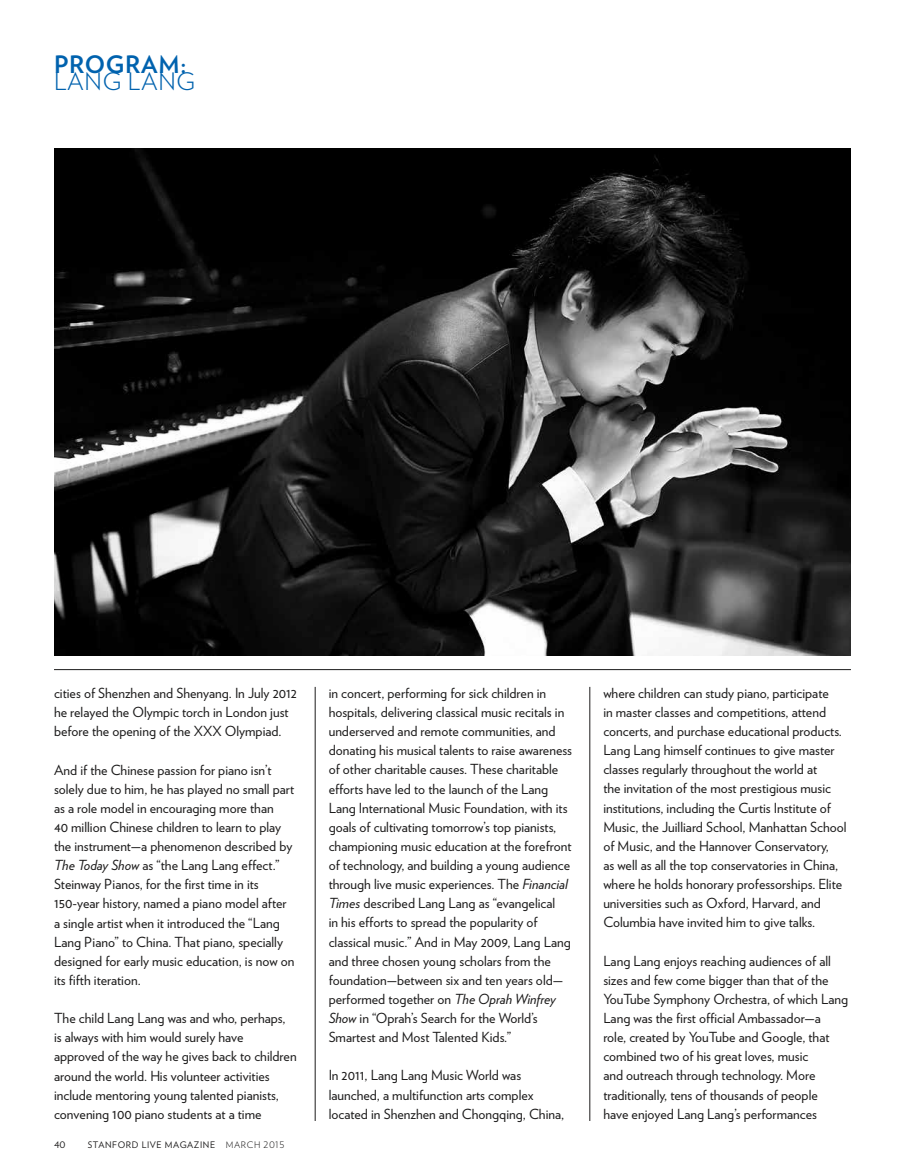
<style>
.page{position:relative;width:905px;height:1175px;background:#fff}
.page>*{position:absolute;margin:0;border:0;box-sizing:border-box;transform-origin:0 0}
.t1{font:700 24px "Verlag";letter-spacing:.03em;color:#0062ae}
.t2{font:300 24px "Verlag";letter-spacing:.03em;color:#0062ae}
.t3{font:13.8px/19px "Verlag";color:#1c1b1b}
.t4{font:9px "Verlag";letter-spacing:.065em;color:#1c1b1b}
.s1{font-style:italic}
.s2{font-weight:300}
</style>
<div class="page">
<hr style="left:589px;top:687px;width:1px;height:433px;background:#1c1b1b">
<hr style="left:315px;top:687px;width:1px;height:433px;background:#1c1b1b">
<img style="left:54px;top:148px;width:796px;height:507px">
<hr style="left:54px;top:669px;width:796px;height:1px;background:#1c1b1b">
<h1 class="t1" style="left:54px;top:46px;width:134px">PROGRAM:</h1>
<h1 class="t2" style="left:54px;top:63px;width:143px">LANG LANG</h1>
<p class="t3" style="left:54px;top:683px;width:244px">cities of Shenzhen and Shenyang. In July 2012 he relayed the Olympic torch in London just before the opening of the XXX Olympiad.</p>
<p class="t3" style="left:54px;top:759px;width:242px">And if the Chinese passion for piano isn’t solely due to him, he has played no small part as a role model in encouraging more than<br>40 million Chinese children to learn to play the instrument—a phenomenon described by <span class="s1">The Today Show</span> as “the Lang Lang effect.” Steinway Pianos, for the first time in its 150-year history, named a piano model after a single artist when it introduced the “Lang Lang Piano” to China. That piano, specially designed for early music education, is now on its fifth iteration.</p>
<p class="t3" style="left:54px;top:1008px;width:244px">The child Lang Lang was and who, perhaps,<br>is always with him would surely have approved of the way he gives back to children around the world. His volunteer activities include mentoring young talented pianists, convening 100 piano students at a time</p>
<p class="t4" style="left:54px;top:1138px;width:13px">40</p>
<p class="t4" style="left:88px;top:1138px;width:198px">STANFORD LIVE MAGAZINE <span class="s2">MARCH 2015</span></p>
<p class="t3" style="left:329px;top:682px;width:245px">in concert, performing for sick children in hospitals, delivering classical music recitals in underserved and remote communities, and donating his musical talents to raise awareness of other charitable causes. These charitable efforts have led to the launch of the Lang Lang International Music Foundation, with its goals of cultivating tomorrow’s top pianists, championing music education at the forefront of technology, and building a young audience through live music experiences. The <span class="s1">Financial Times</span> described Lang Lang as “evangelical<br>in his efforts to spread the popularity of classical music.” And in May 2009, Lang Lang and three chosen young scholars from the foundation—between six and ten years old— performed together on <span class="s1">The Oprah Winfrey Show</span> in “Oprah’s Search for the World’s Smartest and Most Talented Kids.”</p>
<p class="t3" style="left:329px;top:1065px;width:237px">In 2011, Lang Lang Music World was launched, a multifunction arts complex located in Shenzhen and Chongqing, China,</p>
<p class="t3" style="left:603px;top:682px;width:245px">where children can study piano, participate<br>in master classes and competitions, attend concerts, and purchase educational products.<br>Lang Lang himself continues to give master classes regularly throughout the world at<br>the invitation of the most prestigious music institutions, including the Curtis Institute of Music, the Juilliard School, Manhattan School of Music, and the Hannover Conservatory,<br>as well as all the top conservatories in China, where he holds honorary professorships. Elite universities such as Oxford, Harvard, and Columbia have invited him to give talks.</p>
<p class="t3" style="left:603px;top:950px;width:246px">Lang Lang enjoys reaching audiences of all sizes and few come bigger than that of the YouTube Symphony Orchestra, of which Lang Lang was the first official Ambassador—a<br>role, created by YouTube and Google, that combined two of his great loves, music<br>and outreach through technology. More traditionally, tens of thousands of people<br>have enjoyed Lang Lang’s performances</p>
</div>
